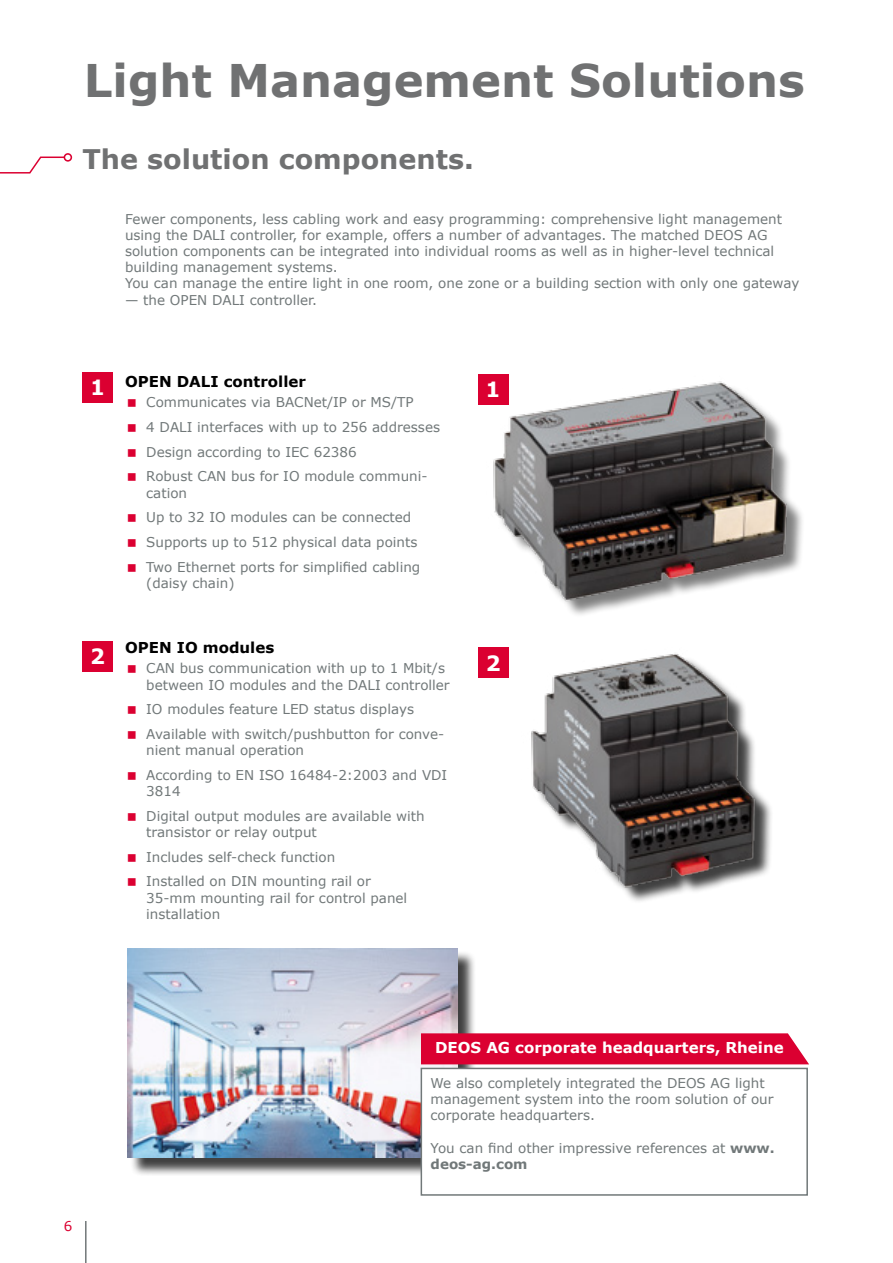
<style>
.page{position:relative;width:893px;height:1263px;background:#fff}
.page>*{position:absolute;margin:0;border:0;box-sizing:border-box;transform-origin:0 0}
.t1{font:700 45px "Verdana";color:#707172}
.t2{font:700 27px "Verdana";color:#707172}
.t3{font:700 21px "Verdana";color:#fff}
.t4{font:700 15px "Verdana";color:#fff}
.t5{font:700 15px "Verdana";color:#000}
.t6{font:13.5px/24.8px "Verdana";color:#717879}
.t7{font:13.5px "Verdana";color:#db0031}
.s1{font-weight:700}
</style>
<div class="page">
<img style="left:487px;top:374px;width:313px;height:234px">
<hr style="left:85px;top:1221px;width:2px;height:42px;background:#717879">
<svg style="left:0;top:153px;width:72px;height:21px"></svg>
<div style="left:82px;top:372px;width:31px;height:30px;background:#db0031"></div>
<div style="left:82px;top:641px;width:31px;height:30px;background:#db0031"></div>
<div style="left:478px;top:374px;width:30px;height:30px;background:#db0031"></div>
<div style="left:130px;top:951px;width:345px;height:225px;background:#000;opacity:.75"></div>
<img style="left:128px;top:948px;width:329px;height:210px">
<div style="left:421px;top:1068px;width:386px;height:127px;background:#fff"></div>
<div style="left:421px;top:1068px;width:387px;height:128px;border:2px solid #717879"></div>
<div style="left:535px;top:656px;width:239px;height:247px;background:#000;opacity:.75"></div>
<img style="left:531px;top:654px;width:234px;height:246px">
<div style="left:478px;top:647px;width:30px;height:30px;background:#db0031"></div>
<div style="left:421px;top:1033px;width:388px;height:31px;background:#db0031"></div>
<h1 class="t1" style="left:84px;top:48px;width:722px">Light Management Solutions</h1>
<h2 class="t2" style="left:82px;top:140px;width:393px">The solution components.</h2>
<p class="t6" style="left:125px;top:210px;width:676px;line-height:16.2px">Fewer components, less cabling work and easy programming: comprehensive light management using the DALI controller, for example, offers a number of advantages. The matched DEOS AG solution components can be integrated into individual rooms as well as in higher-level technical building management systems.<br>You can manage the entire light in one room, one zone or a building section with only one gateway</p>
<p class="t6" style="left:125px;top:287px;width:193px">— the OPEN DALI controller.</p>
<h3 class="t3" style="left:90px;top:373px;width:16px">1</h3>
<h3 class="t3" style="left:90px;top:642px;width:16px">2</h3>
<p class="t5" style="left:125px;top:371px;width:182px">OPEN DALI controller</p>
<p class="t6" style="left:146px;top:390px;width:295px">Communicates via BACNet/IP or MS/TP<br>4 DALI interfaces with up to 256 addresses Design according to IEC 62386<br>Robust CAN bus for IO module communi-</p>
<p class="t6" style="left:146px;top:480px;width:276px">cation<br>Up to 32 IO modules can be connected<br>Supports up to 512 physical data points<br>Two Ethernet ports for simplified cabling</p>
<p class="t6" style="left:146px;top:570px;width:90px">(daisy chain)</p>
<p class="t5" style="left:125px;top:637px;width:151px">OPEN IO modules</p>
<p class="t6" style="left:146px;top:660px;width:305px;line-height:16.2px">CAN bus communication with up to 1 Mbit/s between IO modules and the DALI controller</p>
<p class="t6" style="left:146px;top:697px;width:300px">IO modules feature LED status displays<br>Available with switch/pushbutton for conve-</p>
<p class="t6" style="left:146px;top:738px;width:303px">nient manual operation<br>According to EN ISO 16484-2:2003 and VDI</p>
<p class="t6" style="left:146px;top:779px;width:280px">3814<br>Digital output modules are available with</p>
<p class="t6" style="left:146px;top:819px;width:226px">transistor or relay output<br>Includes self-check function<br>Installed on DIN mounting rail or</p>
<p class="t6" style="left:146px;top:889px;width:263px;line-height:16.2px">35-mm mounting rail for control panel installation</p>
<h3 class="t3" style="left:485px;top:375px;width:16px">1</h3>
<h3 class="t3" style="left:486px;top:648px;width:16px">2</h3>
<p class="t7" style="left:64px;top:1216px;width:10px">6</p>
<p class="t4" style="left:435px;top:1037px;width:350px">DEOS AG corporate headquarters, Rheine</p>
<p class="t6" style="left:431px;top:1075px;width:344px;line-height:16.2px">We also completely integrated the DEOS AG light management system into the room solution of our corporate headquarters.</p>
<p class="t6" style="left:431px;top:1140px;width:346px;line-height:16.2px">You can find other impressive references at <span class="s1">www. deos-ag.com</span></p>
</div>
